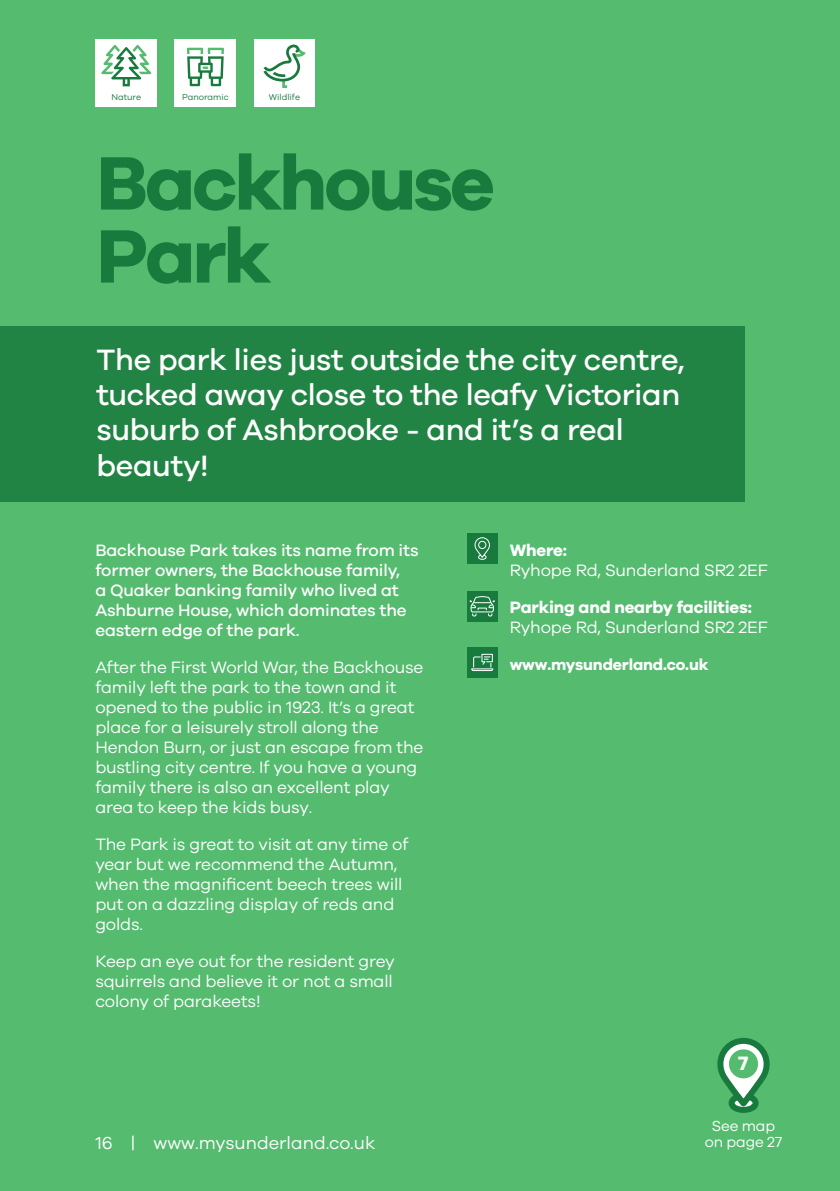
<style>
.page{position:relative;width:840px;height:1191px;background:#fff}
.page>*{position:absolute;margin:0;border:0;box-sizing:border-box;transform-origin:0 0}
.t1{font:700 78px/73px "Galano Grotesque";letter-spacing:-.04em;color:#187b3d}
.t2{font:500 30.4px/35.2px "Galano Grotesque";letter-spacing:-.01em;color:#fff}
.t3{font:700 20px "Galano Grotesque";color:#fff}
.t4{font:18px "Galano Grotesque";color:#fff}
.t5{font:17px/20px "Galano Grotesque";letter-spacing:-.01em;color:#fff}
.t6{font:500 17px/20px "Galano Grotesque";letter-spacing:-.01em;color:#fff}
.t7{font:700 17px "Galano Grotesque";letter-spacing:-.01em;color:#fff}
.t8{font:700 16px "Galano Grotesque";letter-spacing:-.01em;color:#fff}
.t9{font:15px/16px "Galano Grotesque";letter-spacing:-.01em;color:#fff;text-align:center}
.t10{font:8.8px "Galano Grotesque";color:#187b3d}
</style>
<div class="page">
<div style="left:0;top:0;width:839px;height:1191px;background:#54bb6f"></div>
<svg style="left:717px;top:1038px;width:53px;height:75px"></svg>
<div style="left:466px;top:533px;width:31px;height:31px;background:#187b3d"></div>
<svg style="left:474px;top:537px;width:16px;height:23px"></svg>
<div style="left:466px;top:647px;width:31px;height:31px;background:#187b3d"></div>
<svg style="left:471px;top:653px;width:22px;height:18px"></svg>
<div style="left:466px;top:591px;width:31px;height:31px;background:#187b3d"></div>
<svg style="left:469px;top:596px;width:26px;height:21px"></svg>
<div style="left:0;top:326px;width:744px;height:176px;background:#218444"></div>
<div style="left:253px;top:40px;width:61px;height:67px;background:#fff"></div>
<svg style="left:263px;top:44px;width:43px;height:45px"></svg>
<div style="left:95px;top:40px;width:61px;height:67px;background:#fff"></div>
<svg style="left:101px;top:45px;width:50px;height:41px"></svg>
<div style="left:174px;top:40px;width:61px;height:67px;background:#fff"></div>
<svg style="left:187px;top:48px;width:37px;height:38px"></svg>
<p class="t10" style="left:111px;top:92px;width:31px">Nature</p>
<p class="t10" style="left:182px;top:92px;width:48px">Panoramic</p>
<p class="t10" style="left:269px;top:92px;width:33px">Wildlife</p>
<h1 class="t1" style="left:96px;top:144px;width:399px">Backhouse<br>Park</h1>
<h2 class="t2" style="left:96px;top:341px;width:589px">The park lies just outside the city centre, tucked away close to the leafy Victorian suburb of Ashbrooke - and it’s a real beauty!</h2>
<p class="t6" style="left:95px;top:540px;width:324px">Backhouse Park takes its name from its former owners, the Backhouse family,<br>a Quaker banking family who lived at Ashburne House, which dominates the eastern edge of the park.</p>
<p class="t5" style="left:95px;top:657px;width:329px">After the First World War, the Backhouse family left the park to the town and it opened to the public in 1923. It’s a great place for a leisurely stroll along the Hendon Burn, or just an escape from the bustling city centre. If you have a young family there is also an excellent play area to keep the kids busy.</p>
<p class="t5" style="left:95px;top:834px;width:314px">The Park is great to visit at any time of year but we recommend the Autumn, when the magnificent beech trees will put on a dazzling display of reds and golds.</p>
<p class="t5" style="left:95px;top:951px;width:301px;text-align:justify">Keep an eye out for the resident grey squirrels and believe it or not a small colony of parakeets!</p>
<p class="t4" style="left:95px;top:1131px;width:281px">16 | www.mysunderland.co.uk</p>
<p class="t7" style="left:509px;top:540px;width:59px">Where:</p>
<p class="t5" style="left:509px;top:560px;width:259px">Ryhope Rd, Sunderland SR2 2EF</p>
<p class="t7" style="left:509px;top:597px;width:244px">Parking and nearby facilities:</p>
<p class="t5" style="left:509px;top:617px;width:259px">Ryhope Rd, Sunderland SR2 2EF</p>
<p class="t8" style="left:509px;top:655px;width:200px">www.mysunderland.co.uk</p>
<p class="t3" style="left:737px;top:1050px;width:12px">7</p>
<p class="t9" style="left:704px;top:1117px;width:79px">See map on page 27</p>
</div>
